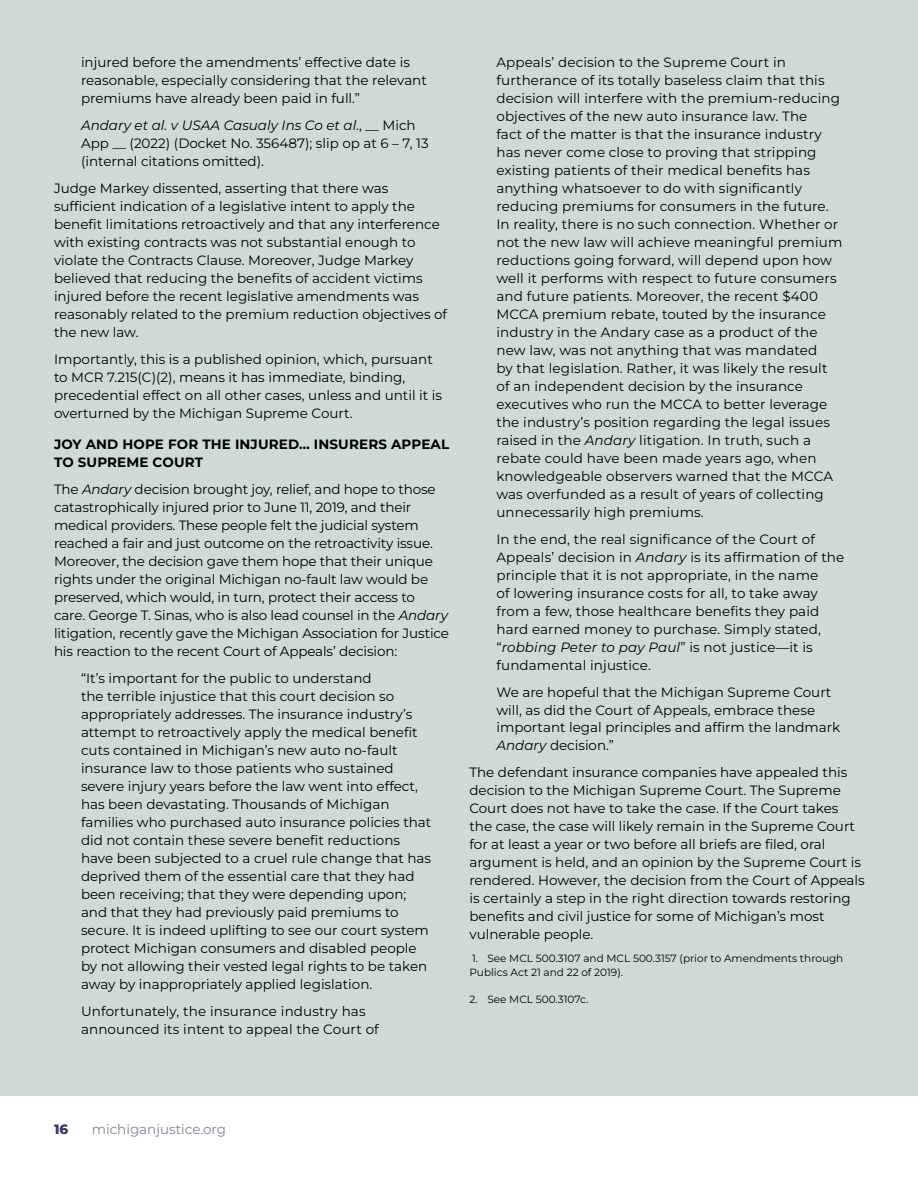
<style>
.page{position:relative;width:918px;height:1188px;background:#fff}
.page>*{position:absolute;margin:0;border:0;box-sizing:border-box;transform-origin:0 0}
.t1{font:13.5px/18px "Montserrat";color:#000}
.t2{font:700 13.5px/18px "Montserrat";letter-spacing:.01em;color:#000}
.t3{font:13.5px "Montserrat";color:#8480a2}
.t4{font:800 13.5px "Montserrat";color:#383568}
.t5{font:10.5px/13.5px "Montserrat";color:#000}
.s1{font-style:italic}
</style>
<div class="page">
<div style="left:0;top:0;width:917px;height:1095px;background:#cfdad8"></div>
<svg style="left:917px;top:66px;width:1px;height:751px"></svg>
<p class="t1" style="left:81px;top:53px;width:347px">injured before the amendments’ effective date is reasonable, especially considering that the relevant premiums have already been paid in full.”</p>
<p class="t1" style="left:81px;top:116px;width:349px"><span class="s1">Andary et al. v USAA Casualy Ins Co et al</span>., __ Mich<br>App __ (2022) (Docket No. 356487); slip op at 6 – 7, 13 (internal citations omitted).</p>
<p class="t1" style="left:54px;top:179px;width:395px">Judge Markey dissented, asserting that there was sufficient indication of a legislative intent to apply the benefit limitations retroactively and that any interference with existing contracts was not substantial enough to violate the Contracts Clause. Moreover, Judge Markey believed that reducing the benefits of accident victims injured before the recent legislative amendments was reasonably related to the premium reduction objectives of the new law.</p>
<p class="t1" style="left:54px;top:350px;width:390px">Importantly, this is a published opinion, which, pursuant to MCR 7.215(C)(2), means it has immediate, binding, precedential effect on all other cases, unless and until it is overturned by the Michigan Supreme Court.</p>
<p class="t2" style="left:54px;top:435px;width:397px">JOY AND HOPE FOR THE INJURED… INSURERS APPEAL<br>TO SUPREME COURT</p>
<p class="t1" style="left:54px;top:480px;width:397px">The <span class="s1">Andary</span> decision brought joy, relief, and hope to those catastrophically injured prior to June 11, 2019, and their medical providers. These people felt the judicial system reached a fair and just outcome on the retroactivity issue.<br>Moreover, the decision gave them hope that their unique rights under the original Michigan no-fault law would be preserved, which would, in turn, protect their access to care. George T. Sinas, who is also lead counsel in the <span class="s1">Andary </span>litigation, recently gave the Michigan Association for Justice his reaction to the recent Court of Appeals’ decision:</p>
<p class="t1" style="left:81px;top:669px;width:352px">“It’s important for the public to understand<br>the terrible injustice that this court decision so appropriately addresses. The insurance industry’s attempt to retroactively apply the medical benefit cuts contained in Michigan’s new auto no-fault insurance law to those patients who sustained severe injury years before the law went into effect, has been devastating. Thousands of Michigan families who purchased auto insurance policies that did not contain these severe benefit reductions have been subjected to a cruel rule change that has deprived them of the essential care that they had been receiving; that they were depending upon; and that they had previously paid premiums to secure. It is indeed uplifting to see our court system protect Michigan consumers and disabled people by not allowing their vested legal rights to be taken away by inappropriately applied legislation.</p>
<p class="t1" style="left:81px;top:1002px;width:299px">Unfortunately, the insurance industry has announced its intent to appeal the Court of</p>
<p class="t1" style="left:496px;top:53px;width:347px">Appeals’ decision to the Supreme Court in furtherance of its totally baseless claim that this decision will interfere with the premium-reducing objectives of the new auto insurance law. The<br>fact of the matter is that the insurance industry has never come close to proving that stripping existing patients of their medical benefits has anything whatsoever to do with significantly reducing premiums for consumers in the future.<br>In reality, there is no such connection. Whether or not the new law will achieve meaningful premium reductions going forward, will depend upon how well it performs with respect to future consumers and future patients. Moreover, the recent $400<br>MCCA premium rebate, touted by the insurance industry in the Andary case as a product of the new law, was not anything that was mandated<br>by that legislation. Rather, it was likely the result of an independent decision by the insurance executives who run the MCCA to better leverage the industry’s position regarding the legal issues raised in the <span class="s1">Andary</span> litigation. In truth, such a rebate could have been made years ago, when knowledgeable observers warned that the MCCA was overfunded as a result of years of collecting unnecessarily high premiums.</p>
<p class="t1" style="left:496px;top:529px;width:349px">In the end, the real significance of the Court of Appeals’ decision in <span class="s1">Andary</span> is its affirmation of the principle that it is not appropriate, in the name<br>of lowering insurance costs for all, to take away from a few, those healthcare benefits they paid hard earned money to purchase. Simply stated, “<span class="s1">robbing Peter to pay Paul</span>” is not justice—it is fundamental injustice.</p>
<p class="t1" style="left:496px;top:682px;width:345px">We are hopeful that the Michigan Supreme Court will, as did the Court of Appeals, embrace these important legal principles and affirm the landmark <span class="s1">Andary</span> decision.”</p>
<p class="t1" style="left:469px;top:763px;width:397px">The defendant insurance companies have appealed this decision to the Michigan Supreme Court. The Supreme Court does not have to take the case. If the Court takes<br>the case, the case will likely remain in the Supreme Court for at least a year or two before all briefs are filed, oral argument is held, and an opinion by the Supreme Court is rendered. However, the decision from the Court of Appeals is certainly a step in the right direction towards restoring benefits and civil justice for some of Michigan’s most vulnerable people.</p>
<p class="t5" style="left:469px;top:951px;width:375px">1. See MCL 500.3107 and MCL 500.3157 (prior to Amendments through<br>Publics Act 21 and 22 of 2019).</p>
<p class="t5" style="left:469px;top:992px;width:121px">2. See MCL 500.3107c.</p>
<p class="t4" style="left:54px;top:1120px;width:16px">16</p>
<p class="t3" style="left:92px;top:1120px;width:136px">michiganjustice.org</p>
</div>
